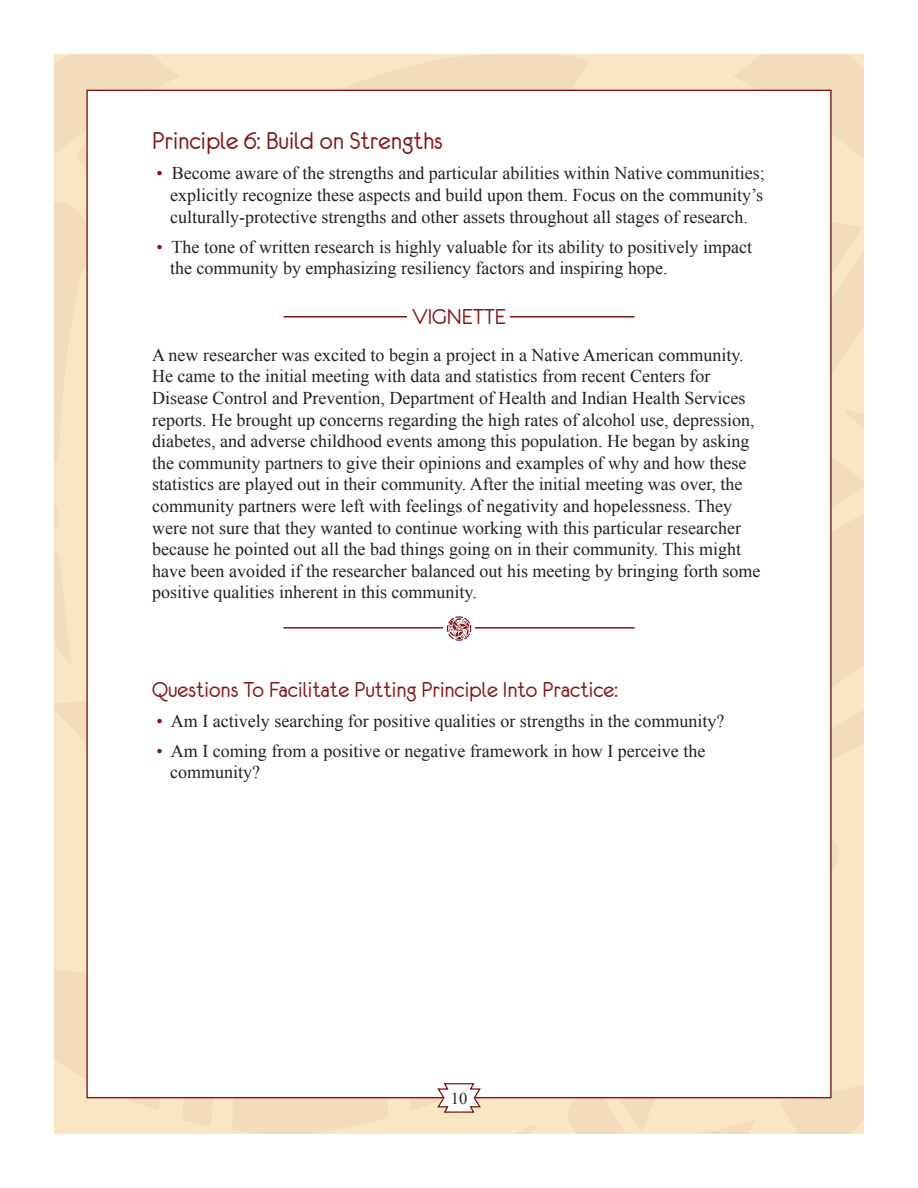
<style>
.page{position:relative;width:918px;height:1188px;background:#fff}
.page>*{position:absolute;margin:0;border:0;box-sizing:border-box;transform-origin:0 0}
.t1{font:27px "Eurofurenceregular";color:#851517}
.t2{font:24px "Eurofurenceregular";color:#851517}
.t3{font:18px/21.6px "Times New Roman";color:#231f20}
.t4{font:16.5px "Times New Roman";color:#231f20}
.s1{color:#851517}
</style>
<div class="page">
<div style="left:54px;top:485px;width:32px;height:215px;background:#f9e6c2"></div>
<svg style="left:425px;top:54px;width:126px;height:36px;background:#f2dab8"></svg>
<div style="left:832px;top:554px;width:32px;height:91px;background:#f3dcba"></div>
<svg style="left:832px;top:645px;width:32px;height:146px;background:#f6e1be"></svg>
<div style="left:232px;top:1098px;width:99px;height:36px;background:#f3dcba"></div>
<svg style="left:54px;top:855px;width:170px;height:279px;background:#f6e2bf"></svg>
<svg style="left:54px;top:54px;width:371px;height:431px;background:#f5e0bd"></svg>
<svg style="left:54px;top:494px;width:5px;height:47px"></svg>
<svg style="left:54px;top:553px;width:18px;height:114px;background:#f5e0bd"></svg>
<svg style="left:54px;top:700px;width:32px;height:98px;background:#f7e3c0"></svg>
<svg style="left:551px;top:54px;width:313px;height:500px;background:#f5e0bd"></svg>
<div style="left:791px;top:831px;width:48px;height:47px;background:#f3dcba;border-radius:50%"></div>
<div style="left:86px;top:90px;width:746px;height:1008px;background:#fff;border:1px solid #851517"></div>
<svg style="left:331px;top:904px;width:533px;height:230px"></svg>
<hr style="left:284px;top:316px;width:350px;height:2px;background:#851517">
<div style="left:408px;top:305px;width:102px;height:20px;background:#fff"></div>
<hr style="left:284px;top:627px;width:350px;height:2px;background:#851517">
<svg style="left:415px;top:616px;width:95px;height:25px"></svg>
<p class="t1" style="left:152px;top:127px;width:292px">Principle 6: Build on Strengths</p>
<p class="t3" style="left:157px;top:162px;width:610px;text-align:right"><span class="s1">•</span> Become aware of the strengths and particular abilities within Native communities; explicitly recognize these aspects and build upon them. Focus on the community’s</p>
<p class="t3" style="left:170px;top:205px;width:579px">culturally-protective strengths and other assets throughout all stages of research.</p>
<p class="t3" style="left:157px;top:235px;width:597px"><span class="s1">•</span> The tone of written research is highly valuable for its ability to positively impact</p>
<p class="t3" style="left:170px;top:257px;width:499px">the community by emphasizing resiliency factors and inspiring hope.</p>
<p class="t2" style="left:412px;top:305px;width:95px">VIGNETTE</p>
<p class="t3" style="left:152px;top:344px;width:610px">A new researcher was excited to begin a project in a Native American community.<br>He came to the initial meeting with data and statistics from recent Centers for Disease Control and Prevention, Department of Health and Indian Health Services reports. He brought up concerns regarding the high rates of alcohol use, depression, diabetes, and adverse childhood events among this population. He began by asking the community partners to give their opinions and examples of why and how these statistics are played out in their community. After the initial meeting was over, the community partners were left with feelings of negativity and hopelessness. They were not sure that they wanted to continue working with this particular researcher because he pointed out all the bad things going on in their community. This might have been avoided if the researcher balanced out his meeting by bringing forth some positive qualities inherent in this community.</p>
<p class="t2" style="left:152px;top:677px;width:467px">Questions To Facilitate Putting Principle Into Practice:</p>
<p class="t3" style="left:157px;top:710px;width:569px"><span class="s1">•</span> Am I actively searching for positive qualities or strengths in the community?</p>
<p class="t3" style="left:170px;top:740px;width:537px;text-indent:-14px"><span class="s1">•</span> Am I coming from a positive or negative framework in how I perceive the community?</p>
<p class="t4" style="left:451px;top:1087px;width:18px">10</p>
</div>
